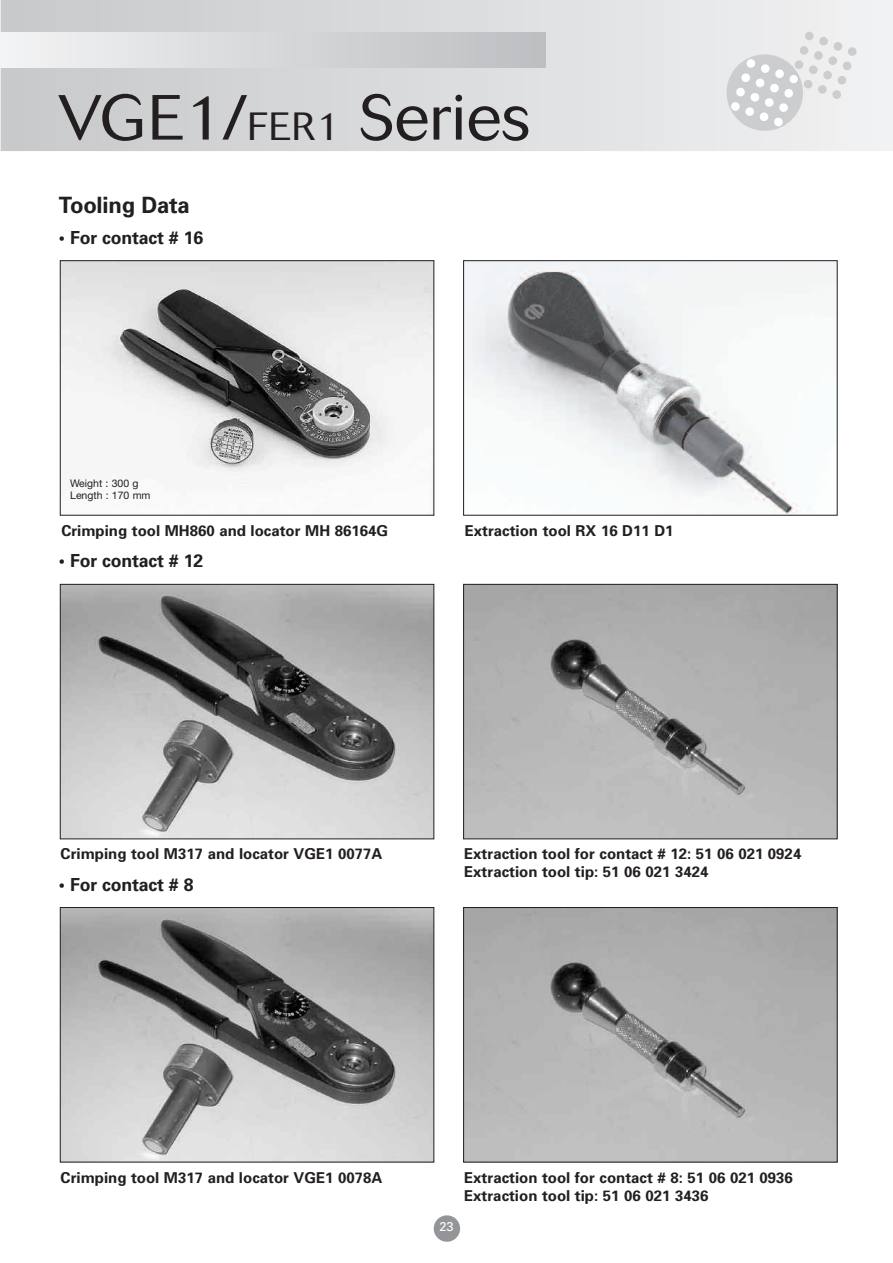
<style>
.page{position:relative;width:893px;height:1263px;background:#fff}
.page>*{position:absolute;margin:0;border:0;box-sizing:border-box;transform-origin:0 0}
.t1{font:300 63px "Cosmos";color:#231f20}
.t2{font:700 22.5px "Univers";letter-spacing:-.01em;color:#231f20}
.t3{font:700 18px "Univers";letter-spacing:-.01em;color:#231f20}
.t4{font:700 15px/18px "Univers";color:#231f20}
.t5{font:12.75px "Univers";color:#fff}
.t6{font:10.5px/12.6px "Helvetica Neue";color:#231f20}
.s1{font-size:39px}
</style>
<div class="page">
<div style="left:434px;top:1215px;width:26px;height:27px;background:#939598;border-radius:50%"></div>
<svg style="left:0;top:0;width:893px;height:151px;background:#dbdcde"></svg>
<svg style="left:722px;top:31px;width:135px;height:105px"></svg>
<div style="left:0;top:33px;width:545px;height:34px;background:linear-gradient(to right,#f2f3f4,#bdbec0)"></div>
<img style="left:62px;top:586px;width:370px;height:251px">
<div style="left:60px;top:584px;width:374px;height:255px;border:1px solid #231f20"></div>
<img style="left:465px;top:586px;width:370px;height:251px">
<div style="left:463px;top:584px;width:374px;height:255px;border:1px solid #231f20"></div>
<img style="left:62px;top:909px;width:370px;height:251px">
<div style="left:60px;top:907px;width:374px;height:255px;border:1px solid #231f20"></div>
<img style="left:465px;top:909px;width:370px;height:251px">
<div style="left:463px;top:907px;width:374px;height:255px;border:1px solid #231f20"></div>
<img style="left:62px;top:262px;width:370px;height:222px">
<div style="left:60px;top:260px;width:374px;height:255px;border:1px solid #231f20"></div>
<img style="left:465px;top:262px;width:370px;height:251px">
<div style="left:463px;top:260px;width:374px;height:255px;border:1px solid #231f20"></div>
<h1 class="t1" style="left:59px;top:92px;width:473px">VGE1/<span class="s1">FER1</span> Series</h1>
<h2 class="t2" style="left:59px;top:197px;width:132px">Tooling Data</h2>
<p class="t3" style="left:59px;top:231px;width:146px">• For contact # 16</p>
<p class="t6" style="left:70px;top:478px;width:82px">Weight : 300 g<br>Length : 170 mm</p>
<p class="t4" style="left:61px;top:523px;width:328px">Crimping tool MH860 and locator MH 86164G</p>
<p class="t4" style="left:465px;top:523px;width:210px">Extraction tool RX 16 D11 D1</p>
<p class="t3" style="left:59px;top:554px;width:146px">• For contact # 12</p>
<p class="t4" style="left:61px;top:846px;width:323px">Crimping tool M317 and locator VGE1 0077A</p>
<p class="t4" style="left:464px;top:846px;width:339px">Extraction tool for contact # 12: 51 06 021 0924<br>Extraction tool tip: 51 06 021 3424</p>
<p class="t3" style="left:59px;top:877px;width:136px">• For contact # 8</p>
<p class="t4" style="left:61px;top:1169px;width:323px">Crimping tool M317 and locator VGE1 0078A</p>
<p class="t4" style="left:464px;top:1169px;width:330px">Extraction tool for contact # 8: 51 06 021 0936<br>Extraction tool tip: 51 06 021 3436</p>
<p class="t5" style="left:439px;top:1222px;width:16px">23</p>
</div>
